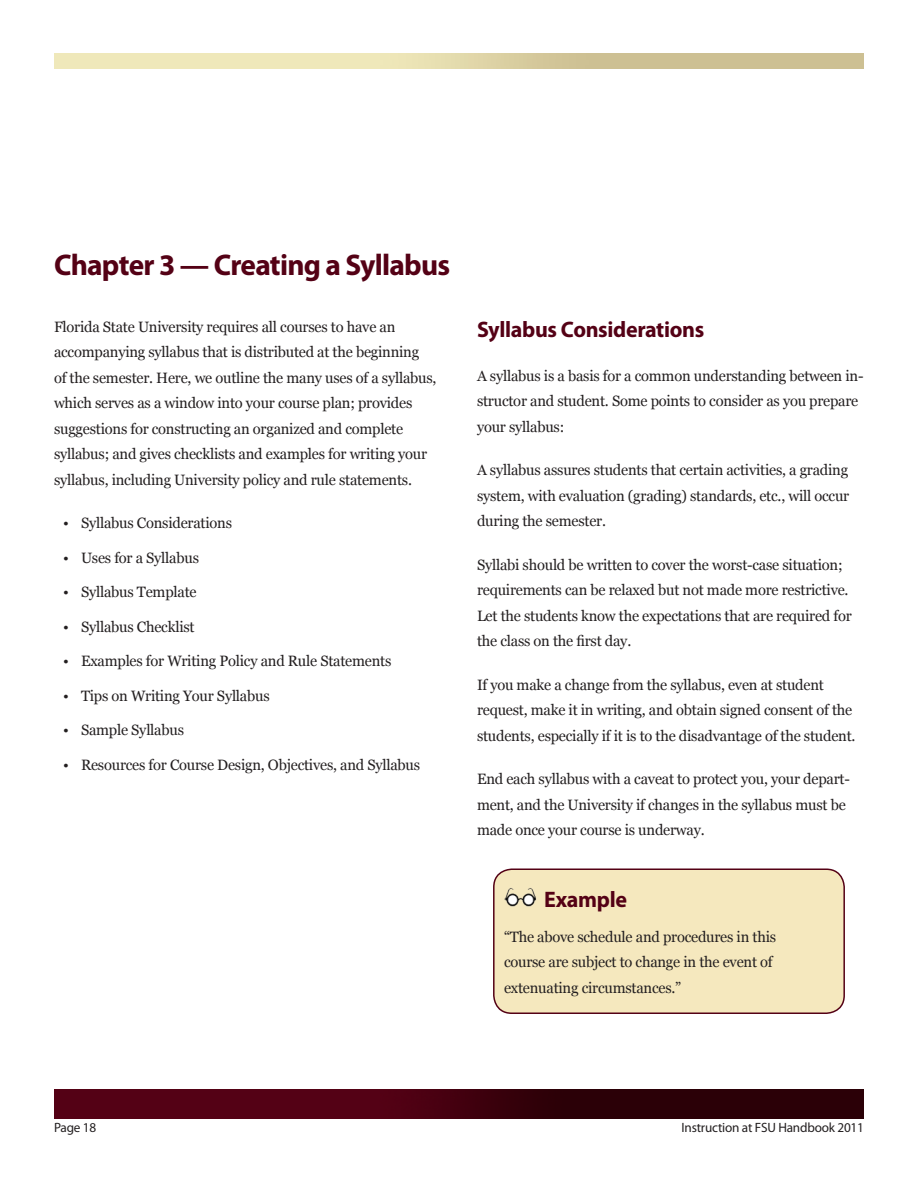
<style>
.page{position:relative;width:918px;height:1188px;background:#fff}
.page>*{position:absolute;margin:0;border:0;box-sizing:border-box;transform-origin:0 0}
.Heading_1{font:700 30px "Myriad Pro";letter-spacing:-.025em;color:#540115}
.header_2{font:700 22.5px "Myriad Pro";letter-spacing:-.015em;color:#540115}
.header_related_chapt{font:700 22.5px "Myriad Pro";letter-spacing:-.015em;color:#540115}
.Normal_Paragraph_Tex{font:15px/25.5px "Georgia";letter-spacing:-.015em;color:#231f20}
.bulleted_list{font:15px "Georgia";letter-spacing:-.015em;color:#231f20}
.chapter_reference{font:15px/25.5px "Georgia";letter-spacing:-.015em;color:#231f20}
.Normal_Paragraph_Tex-2{font:13.5px "Myriad Pro";letter-spacing:-.015em;color:#231f20}
</style>
<div class="page">
<img style="left:54px;top:1090px;width:810px;height:29px">
<div style="left:494px;top:869px;width:350px;height:144px;background:#f5e8be;border-radius:18px"></div>
<div style="left:493px;top:869px;width:352px;height:145px;border:2px solid #540115;border-radius:18px"></div>
<img style="left:504px;top:888px;width:32px;height:19px">
<p class="Heading_1" style="left:54px;top:245px;width:398px">Chapter 3 — Creating a Syllabus</p>
<p class="Normal_Paragraph_Tex" style="left:54px;top:314px;width:384px">Florida State University requires all courses to have an accompanying syllabus that is distributed at the beginning<br>of the semester. Here, we outline the many uses of a syllabus, which serves as a window into your course plan; provides suggestions for constructing an organized and complete syllabus; and gives checklists and examples for writing your syllabus, including University policy and rule statements.</p>
<p class="bulleted_list" style="left:63px;top:514px;width:171px">• Syllabus Considerations</p>
<p class="bulleted_list" style="left:63px;top:548px;width:138px">• Uses for a Syllabus</p>
<p class="bulleted_list" style="left:63px;top:583px;width:135px">• Syllabus Template</p>
<p class="bulleted_list" style="left:63px;top:617px;width:133px">• Syllabus Checklist</p>
<p class="bulleted_list" style="left:63px;top:652px;width:330px">• Examples for Writing Policy and Rule Statements</p>
<p class="bulleted_list" style="left:63px;top:686px;width:208px">• Tips on Writing Your Syllabus</p>
<p class="bulleted_list" style="left:63px;top:721px;width:123px">• Sample Syllabus</p>
<p class="bulleted_list" style="left:63px;top:755px;width:359px">• Resources for Course Design, Objectives, and Syllabus</p>
<p class="header_2" style="left:477px;top:315px;width:229px">Syllabus Considerations</p>
<p class="Normal_Paragraph_Tex" style="left:477px;top:363px;width:388px">A syllabus is a basis for a common understanding between in&shy;structor and student. Some points to consider as you prepare your syllabus:</p>
<p class="Normal_Paragraph_Tex" style="left:477px;top:458px;width:374px;text-align:justify">A syllabus assures students that certain activities, a grading system, with evaluation (grading) standards, etc., will occur during the semester.</p>
<p class="Normal_Paragraph_Tex" style="left:477px;top:552px;width:376px">Syllabi should be written to cover the worst-case situation; requirements can be relaxed but not made more restrictive.<br>Let the students know the expectations that are required for the class on the first day.</p>
<p class="Normal_Paragraph_Tex" style="left:477px;top:672px;width:380px">If you make a change from the syllabus, even at student request, make it in writing, and obtain signed consent of the students, especially if it is to the disadvantage of the student.</p>
<p class="Normal_Paragraph_Tex" style="left:477px;top:767px;width:374px">End each syllabus with a caveat to protect you, your depart&shy;ment, and the University if changes in the syllabus must be made once your course is underway.</p>
<p class="header_related_chapt" style="left:544px;top:885px;width:84px">Example</p>
<p class="chapter_reference" style="left:504px;top:924px;width:274px">“The above schedule and procedures in this course are subject to change in the event of extenuating circumstances.”</p>
<p class="Normal_Paragraph_Tex-2" style="left:54px;top:1119px;width:44px">Page 18</p>
<p class="Normal_Paragraph_Tex-2" style="left:681px;top:1119px;width:184px">Instruction at FSU Handbook 2011</p>
</div>
